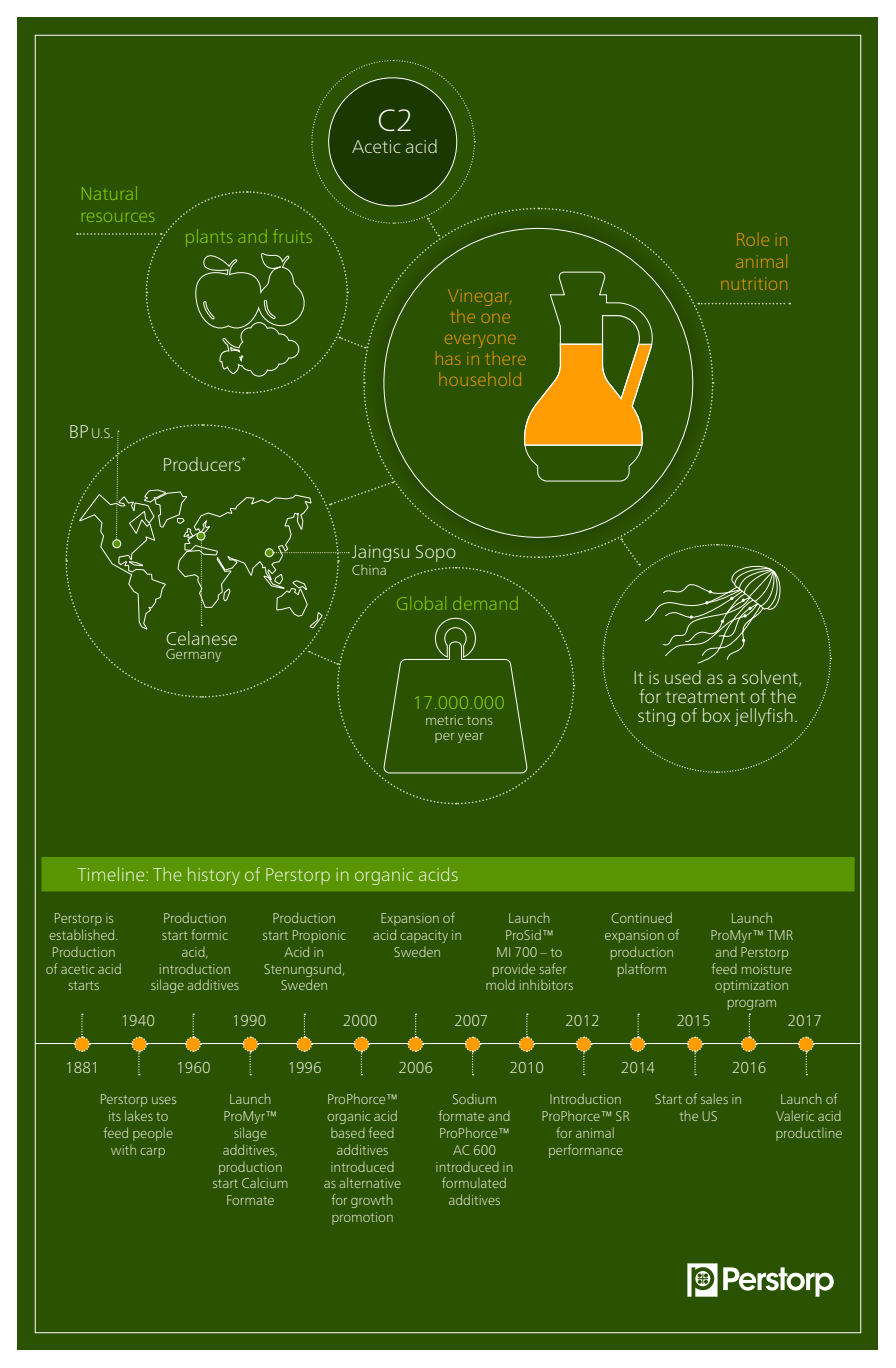
<style>
.page{position:relative;width:896px;height:1368px;background:#fff}
.page>*{position:absolute;margin:0;border:0;box-sizing:border-box;transform-origin:0 0}
.t1{font:100 30.62px "Frutiger Neue LT Pro";color:#fff}
.t2{font:100 18.38px/19.2px "Frutiger Neue LT Pro";color:#fff}
.t3{font:100 18.38px/21px "Frutiger Neue LT Pro";color:#ff9c00;text-align:right}
.t4{font:100 18.38px/22.1px "Frutiger Neue LT Pro";color:#95e000}
.t5{font:100 15.75px "Frutiger Neue LT Pro";color:#fff;scale:.96 1}
.t6{font:100 14px/16.8px "Frutiger Neue LT Pro";color:#fff;text-align:center;scale:.96 1}
.t7{font:100 14px/15.8px "Frutiger Neue LT Pro";color:#fff;text-align:center}
.s1{font-size:18.38px}
</style>
<div class="page">
<div style="left:18px;top:18px;width:860px;height:1332px;background:#2b5200"></div>
<svg style="left:687px;top:1263px;width:147px;height:33px"></svg>
<div style="left:41px;top:857px;width:814px;height:34px;background:#589500"></div>
<hr style="left:35px;top:1043px;width:826px;height:1px;background:#fff">
<svg style="left:130px;top:1036px;width:18px;height:39px"></svg>
<svg style="left:242px;top:1036px;width:17px;height:39px"></svg>
<svg style="left:353px;top:1036px;width:17px;height:39px"></svg>
<svg style="left:464px;top:1036px;width:17px;height:39px"></svg>
<svg style="left:575px;top:1036px;width:17px;height:39px"></svg>
<svg style="left:686px;top:1036px;width:18px;height:39px"></svg>
<svg style="left:797px;top:1036px;width:18px;height:39px"></svg>
<svg style="left:73px;top:1013px;width:18px;height:39px"></svg>
<svg style="left:184px;top:1013px;width:18px;height:39px"></svg>
<svg style="left:295px;top:1013px;width:18px;height:39px"></svg>
<svg style="left:407px;top:1013px;width:17px;height:39px"></svg>
<svg style="left:518px;top:1013px;width:17px;height:39px"></svg>
<svg style="left:629px;top:1013px;width:17px;height:39px"></svg>
<svg style="left:740px;top:1013px;width:17px;height:39px"></svg>
<svg style="left:65px;top:59px;width:767px;height:746px"></svg>
<h2 class="t4" style="left:80px;top:182px;width:77px">Natural resources</h2>
<h2 class="t4" style="left:185px;top:226px;width:130px">plants and fruits</h2>
<p class="t7" style="left:69px;top:425px;width:46px"><span class="s1">BP</span> U.S.</p>
<h2 class="t2" style="left:162px;top:455px;width:85px">Producers<sup>*</sup></h2>
<h2 class="t2" style="left:166px;top:628px;width:74px">Celanese</h2>
<p class="t7" style="left:166px;top:646px;width:57px">Germany</p>
<h1 class="t1" style="left:377px;top:102px;width:38px">C2</h1>
<h2 class="t2" style="left:352px;top:137px;width:88px">Acetic acid</h2>
<h2 class="t3" style="left:434px;top:285px;width:94px;text-align:center">Vinegar, the one everyone has in there household</h2>
<h2 class="t2" style="left:352px;top:541px;width:106px">Jaingsu Sopo</h2>
<p class="t7" style="left:352px;top:561px;width:37px">China</p>
<h2 class="t4" style="left:396px;top:592px;width:125px">Global demand</h2>
<h2 class="t4" style="left:413px;top:691px;width:94px">17.000.000</h2>
<p class="t7" style="left:425px;top:711px;width:70px">metric tons per year</p>
<h2 class="t3" style="left:720px;top:228px;width:71px;line-height:22.1px">Role in animal nutrition</h2>
<h2 class="t2" style="left:633px;top:668px;width:171px">It is used as a solvent, for treatment of the sting of box jellyfish.</h2>
<h2 class="t2" style="left:78px;top:865px;width:382px">Timeline: The history of Perstorp in organic acids</h2>
<p class="t6" style="left:46px;top:910px;width:81px">Perstorp is established.<br>Production of acetic acid starts</p>
<p class="t6" style="left:151px;top:910px;width:94px">Production start formic acid, introduction silage additives</p>
<p class="t6" style="left:263px;top:910px;width:89px">Production start Propionic<br>Acid in<br>Stenungsund,<br>Sweden</p>
<p class="t6" style="left:373px;top:910px;width:94px">Expansion of acid capacity in<br>Sweden</p>
<p class="t6" style="left:485px;top:910px;width:93px">Launch<br>ProSid™<br>MI 700 – to provide safer mold inhibitors</p>
<p class="t6" style="left:605px;top:910px;width:79px">Continued expansion of production platform</p>
<p class="t6" style="left:711px;top:910px;width:88px">Launch<br>ProMyr™ TMR and Perstorp feed moisture optimization program</p>
<p class="t5" style="left:121px;top:1011px;width:37px">1940</p>
<p class="t5" style="left:232px;top:1011px;width:37px">1990</p>
<p class="t5" style="left:343px;top:1011px;width:37px">2000</p>
<p class="t5" style="left:454px;top:1011px;width:37px">2007</p>
<p class="t5" style="left:565px;top:1011px;width:37px">2012</p>
<p class="t5" style="left:676px;top:1011px;width:37px">2015</p>
<p class="t5" style="left:787px;top:1011px;width:37px">2017</p>
<p class="t5" style="left:65px;top:1058px;width:37px">1881</p>
<p class="t5" style="left:176px;top:1058px;width:37px">1960</p>
<p class="t5" style="left:287px;top:1058px;width:37px">1996</p>
<p class="t5" style="left:399px;top:1058px;width:37px">2006</p>
<p class="t5" style="left:510px;top:1058px;width:37px">2010</p>
<p class="t5" style="left:621px;top:1058px;width:37px">2014</p>
<p class="t5" style="left:732px;top:1058px;width:37px">2016</p>
<p class="t6" style="left:100px;top:1091px;width:82px">Perstorp uses its lakes to feed people with carp</p>
<p class="t6" style="left:212px;top:1091px;width:81px">Launch<br>ProMyr™ silage additives, production start Calcium<br>Formate</p>
<p class="t6" style="left:324px;top:1091px;width:82px">ProPhorce™ organic acid based feed additives introduced as alternative for growth promotion</p>
<p class="t6" style="left:436px;top:1091px;width:83px">Sodium formate and<br>ProPhorce™<br>AC 600 introduced in formulated additives</p>
<p class="t6" style="left:541px;top:1091px;width:94px">Introduction<br>ProPhorce™ SR for animal performance</p>
<p class="t6" style="left:655px;top:1091px;width:93px">Start of sales in the US</p>
<p class="t6" style="left:775px;top:1091px;width:71px">Launch of<br>Valeric acid productline</p>
</div>
